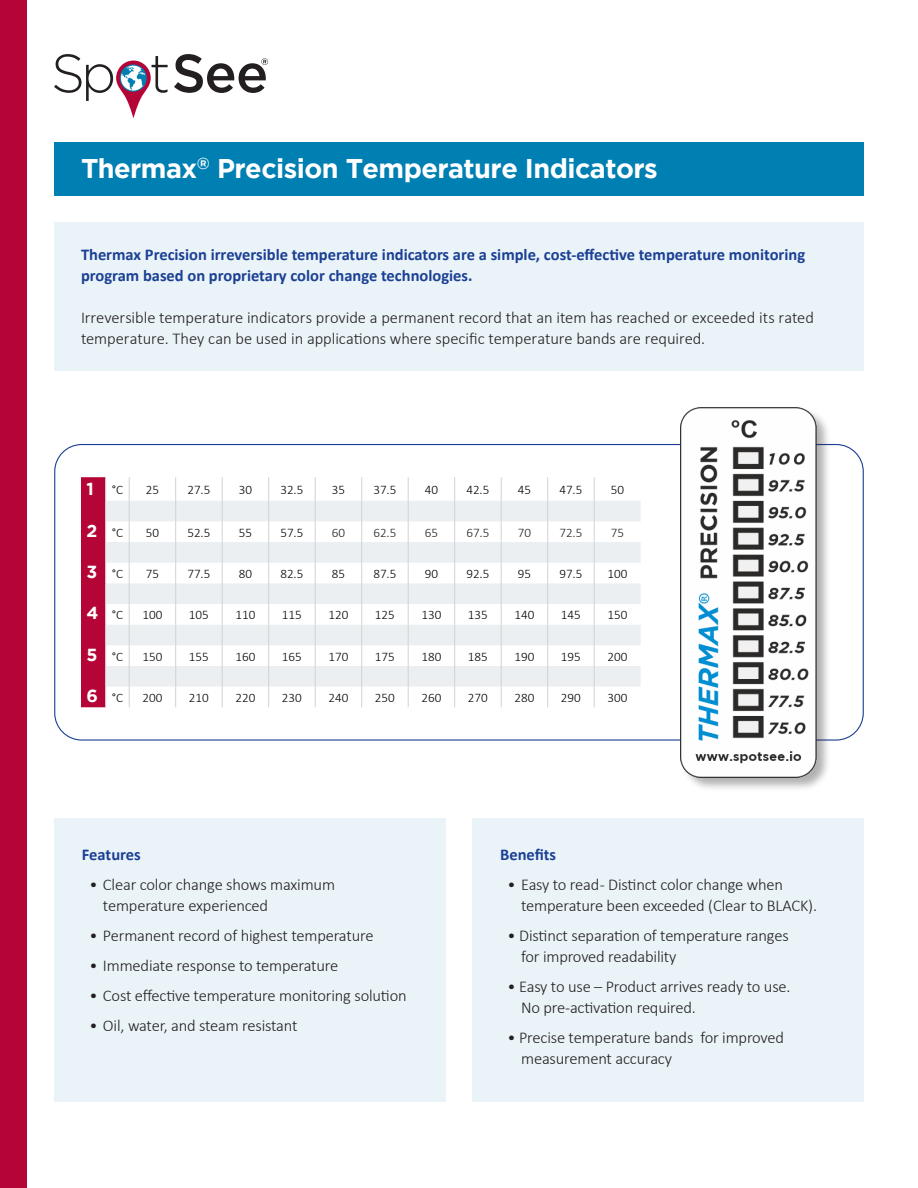
<style>
.page{position:relative;width:918px;height:1188px;background:#fff}
.page>*{position:absolute;margin:0;border:0;box-sizing:border-box;transform-origin:0 0}
.t1{font:700 27px "Gotham";letter-spacing:-.02em;color:#fff}
.t2{font:700 17.4px "Gotham";color:#fff}
.t3{font:300 16.5px/21px "Calibri";letter-spacing:-.01em;color:#231f20}
.t4{font:700 16.5px/21px "Calibri";color:#1b3f94}
.t5{font:300 13.05px "Calibri";color:#000}
.t6{font:300 13.05px "Calibri";color:#231f20}
</style>
<div class="page">
<div style="left:54px;top:222px;width:810px;height:149px;background:#e9f3f8"></div>
<svg style="left:54px;top:54px;width:114px;height:65px"></svg>
<svg style="left:174px;top:54px;width:94px;height:39px"></svg>
<div style="left:54px;top:142px;width:810px;height:54px;background:#007fb2"></div>
<div style="left:0;top:0;width:27px;height:1188px;background:#b50536"></div>
<div style="left:54px;top:818px;width:392px;height:284px;background:#e9f3f8"></div>
<div style="left:472px;top:818px;width:392px;height:284px;background:#e9f3f8"></div>
<svg style="left:106px;top:501px;width:535px;height:186px;fill:#eceff1"></svg>
<div style="left:81px;top:477px;width:25px;height:230px;background:#b50536"></div>
<svg style="left:129px;top:477px;width:1px;height:230px"></svg>
<svg style="left:175px;top:477px;width:1px;height:230px"></svg>
<svg style="left:222px;top:477px;width:1px;height:230px"></svg>
<svg style="left:268px;top:477px;width:1px;height:230px"></svg>
<svg style="left:315px;top:477px;width:1px;height:230px"></svg>
<svg style="left:361px;top:477px;width:1px;height:230px"></svg>
<svg style="left:408px;top:477px;width:1px;height:230px"></svg>
<svg style="left:454px;top:477px;width:1px;height:230px"></svg>
<svg style="left:501px;top:477px;width:1px;height:230px"></svg>
<svg style="left:547px;top:477px;width:1px;height:230px"></svg>
<svg style="left:594px;top:477px;width:1px;height:230px"></svg>
<div style="left:680px;top:407px;width:151px;height:385px;background:#231f20;opacity:.35"></div>
<img style="left:681px;top:407px;width:136px;height:371px">
<p class="t1" style="left:81px;top:153px;width:578px">Thermax<sup>®</sup> Precision Temperature Indicators</p>
<p class="t4" style="left:81px;top:243px;width:726px">Thermax Precision irreversible temperature indicators are a simple, cost-effective temperature monitoring program based on proprietary color change technologies.</p>
<p class="t3" style="left:81px;top:307px;width:735px">Irreversible temperature indicators provide a permanent record that an item has reached or exceeded its rated temperature. They can be used in applications where specific temperature bands are required.</p>
<p class="t2" style="left:86px;top:479px;width:9px">1</p>
<p class="t5" style="left:112px;top:481px;width:13px">°C</p>
<p class="t5" style="left:146px;top:481px;width:15px">25</p>
<p class="t5" style="left:187px;top:481px;width:25px">27.5</p>
<p class="t5" style="left:239px;top:481px;width:15px">30</p>
<p class="t5" style="left:280px;top:481px;width:25px">32.5</p>
<p class="t5" style="left:332px;top:481px;width:15px">35</p>
<p class="t5" style="left:373px;top:481px;width:25px">37.5</p>
<p class="t5" style="left:425px;top:481px;width:15px">40</p>
<p class="t5" style="left:466px;top:481px;width:25px">42.5</p>
<p class="t5" style="left:518px;top:481px;width:15px">45</p>
<p class="t5" style="left:559px;top:481px;width:25px">47.5</p>
<p class="t5" style="left:611px;top:481px;width:15px">50</p>
<p class="t2" style="left:86px;top:520px;width:12px">2</p>
<p class="t5" style="left:112px;top:524px;width:13px">°C</p>
<p class="t5" style="left:146px;top:524px;width:15px">50</p>
<p class="t5" style="left:187px;top:524px;width:25px">52.5</p>
<p class="t5" style="left:239px;top:524px;width:15px">55</p>
<p class="t5" style="left:280px;top:524px;width:25px">57.5</p>
<p class="t6" style="left:332px;top:524px;width:15px">60</p>
<p class="t6" style="left:373px;top:524px;width:25px">62.5</p>
<p class="t6" style="left:425px;top:524px;width:15px">65</p>
<p class="t6" style="left:466px;top:524px;width:25px">67.5</p>
<p class="t6" style="left:518px;top:524px;width:15px">70</p>
<p class="t6" style="left:559px;top:524px;width:25px">72.5</p>
<p class="t6" style="left:611px;top:524px;width:15px">75</p>
<p class="t2" style="left:86px;top:562px;width:12px">3</p>
<p class="t5" style="left:112px;top:566px;width:13px">°C</p>
<p class="t5" style="left:146px;top:566px;width:15px">75</p>
<p class="t5" style="left:187px;top:566px;width:25px">77.5</p>
<p class="t5" style="left:239px;top:566px;width:15px">80</p>
<p class="t5" style="left:280px;top:566px;width:25px">82.5</p>
<p class="t5" style="left:332px;top:566px;width:15px">85</p>
<p class="t5" style="left:373px;top:566px;width:25px">87.5</p>
<p class="t5" style="left:425px;top:566px;width:15px">90</p>
<p class="t5" style="left:466px;top:566px;width:25px">92.5</p>
<p class="t5" style="left:518px;top:566px;width:15px">95</p>
<p class="t5" style="left:559px;top:566px;width:25px">97.5</p>
<p class="t5" style="left:607px;top:566px;width:21px">100</p>
<p class="t2" style="left:86px;top:603px;width:14px">4</p>
<p class="t5" style="left:112px;top:607px;width:13px">°C</p>
<p class="t5" style="left:142px;top:607px;width:21px">100</p>
<p class="t5" style="left:189px;top:607px;width:21px">105</p>
<p class="t5" style="left:235px;top:607px;width:21px">110</p>
<p class="t5" style="left:282px;top:607px;width:21px">115</p>
<p class="t5" style="left:328px;top:607px;width:21px">120</p>
<p class="t5" style="left:375px;top:607px;width:21px">125</p>
<p class="t5" style="left:421px;top:607px;width:21px">130</p>
<p class="t5" style="left:468px;top:607px;width:21px">135</p>
<p class="t5" style="left:514px;top:607px;width:21px">140</p>
<p class="t5" style="left:561px;top:607px;width:21px">145</p>
<p class="t5" style="left:607px;top:607px;width:21px">150</p>
<p class="t2" style="left:86px;top:644px;width:12px">5</p>
<p class="t5" style="left:112px;top:648px;width:13px">°C</p>
<p class="t5" style="left:142px;top:648px;width:21px">150</p>
<p class="t5" style="left:189px;top:648px;width:21px">155</p>
<p class="t5" style="left:235px;top:648px;width:21px">160</p>
<p class="t5" style="left:282px;top:648px;width:21px">165</p>
<p class="t5" style="left:328px;top:648px;width:21px">170</p>
<p class="t5" style="left:375px;top:648px;width:21px">175</p>
<p class="t5" style="left:421px;top:648px;width:21px">180</p>
<p class="t5" style="left:468px;top:648px;width:21px">185</p>
<p class="t5" style="left:514px;top:648px;width:21px">190</p>
<p class="t5" style="left:561px;top:648px;width:21px">195</p>
<p class="t5" style="left:607px;top:648px;width:21px">200</p>
<p class="t2" style="left:86px;top:686px;width:13px">6</p>
<p class="t5" style="left:112px;top:689px;width:13px">°C</p>
<p class="t5" style="left:142px;top:689px;width:21px">200</p>
<p class="t5" style="left:189px;top:689px;width:21px">210</p>
<p class="t5" style="left:235px;top:689px;width:21px">220</p>
<p class="t5" style="left:282px;top:689px;width:21px">230</p>
<p class="t5" style="left:328px;top:689px;width:21px">240</p>
<p class="t5" style="left:375px;top:689px;width:21px">250</p>
<p class="t5" style="left:421px;top:689px;width:21px">260</p>
<p class="t5" style="left:468px;top:689px;width:21px">270</p>
<p class="t5" style="left:514px;top:689px;width:21px">280</p>
<p class="t5" style="left:561px;top:689px;width:21px">290</p>
<p class="t5" style="left:607px;top:689px;width:21px">300</p>
<p class="t4" style="left:82px;top:844px;width:60px">Features</p>
<p class="t3" style="left:103px;top:874px;width:234px;text-indent:-14px">• Clear color change shows maximum temperature experienced</p>
<p class="t3" style="left:89px;top:925px;width:286px">• Permanent record of highest temperature</p>
<p class="t3" style="left:89px;top:955px;width:250px">• Immediate response to temperature</p>
<p class="t3" style="left:89px;top:985px;width:319px">• Cost effective temperature monitoring solution</p>
<p class="t3" style="left:89px;top:1015px;width:210px">• Oil, water, and steam resistant</p>
<p class="t4" style="left:500px;top:844px;width:58px">Benefits</p>
<p class="t3" style="left:521px;top:874px;width:297px;text-indent:-14px">• Easy to read - Distinct color change when temperature been exceeded (Clear to BLACK).</p>
<p class="t3" style="left:521px;top:925px;width:269px;text-indent:-14px">• Distinct separation of temperature ranges for improved readability</p>
<p class="t3" style="left:521px;top:976px;width:271px;text-indent:-14px">• Easy to use – Product arrives ready to use.<br>No pre-activation required.</p>
<p class="t3" style="left:521px;top:1027px;width:264px;text-indent:-14px">• Precise temperature bands for improved measurement accuracy</p>
</div>
